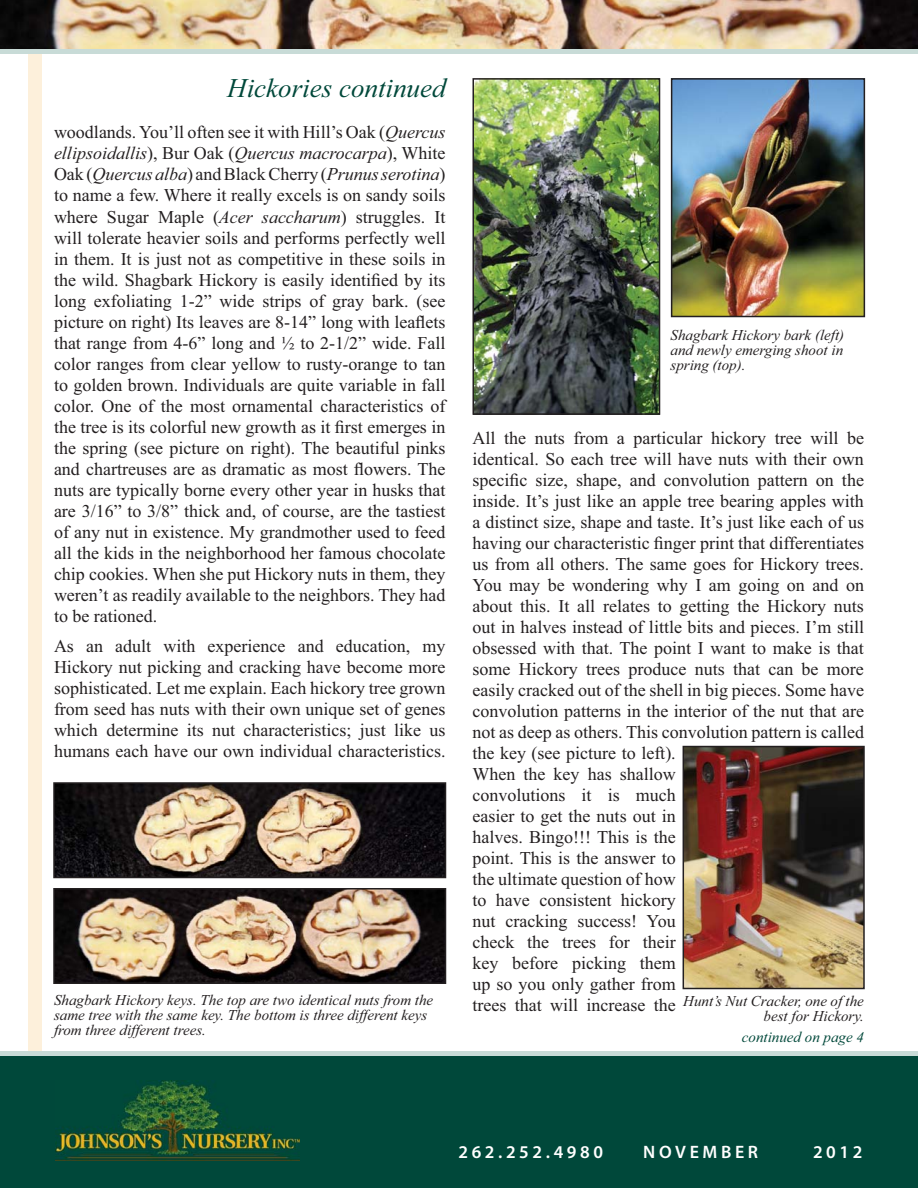
<style>
.page{position:relative;width:918px;height:1188px;background:#fff}
.page>*{position:absolute;margin:0;border:0;box-sizing:border-box;transform-origin:0 0}
.t1{font:italic 27px "Times New Roman";color:#00483a}
.t2{font:18px/21px "Times New Roman";color:#231f20;text-align:justify}
.t3{font:600 18px "Myriad Pro";letter-spacing:.2em;color:#fff}
.t4{font:italic 15px/15px "Times New Roman";color:#231f20;text-align:justify}
.t5{font:italic 15px "Times New Roman";color:#00483a}
.s1{font-style:italic}
</style>
<div class="page">
<div style="left:28px;top:0;width:13px;height:1188px;background:#fdf0db"></div>
<img style="left:0;top:0;width:918px;height:49px">
<div style="left:0;top:1053px;width:918px;height:135px;background:#00483a"></div>
<img style="left:55px;top:1080px;width:245px;height:81px">
<div style="left:0;top:49px;width:918px;height:5px;background:#c8dbd7"></div>
<div style="left:0;top:1051px;width:918px;height:5px;background:#c8dbd7"></div>
<img style="left:475px;top:81px;width:182px;height:331px">
<div style="left:472px;top:78px;width:188px;height:337px;border:2px solid #231f20"></div>
<img style="left:674px;top:81px;width:188px;height:233px">
<div style="left:671px;top:78px;width:194px;height:239px;border:2px solid #231f20"></div>
<img style="left:56px;top:785px;width:387px;height:90px">
<div style="left:53px;top:782px;width:393px;height:96px;border:2px solid #231f20"></div>
<img style="left:56px;top:891px;width:387px;height:90px">
<div style="left:53px;top:888px;width:393px;height:96px;border:2px solid #231f20"></div>
<img style="left:686px;top:749px;width:176px;height:237px">
<div style="left:683px;top:746px;width:182px;height:243px;border:2px solid #231f20"></div>
<h1 class="t1" style="left:227px;top:78px;width:220px">Hickories continued</h1>
<p class="t2" style="left:54px;top:124px;width:393px">woodlands. You’ll often see it with Hill’s Oak (<span class="s1">Quercus ellipsoidallis</span>), Bur Oak (<span class="s1">Quercus macrocarpa</span>), White Oak (<span class="s1">Quercus alba</span>) and Black Cherry (<span class="s1">Prunus serotina</span>) to name a few. Where it really excels is on sandy soils where Sugar Maple (<span class="s1">Acer saccharum</span>) struggles. It will tolerate heavier soils and performs perfectly well in them. It is just not as competitive in these soils in the wild. Shagbark Hickory is easily identified by its long exfoliating 1-2” wide strips of gray bark. (see picture on right) Its leaves are 8-14” long with leaflets that range from 4-6” long and ½ to 2-1/2” wide. Fall color ranges from clear yellow to rusty-orange to tan to golden brown. Individuals are quite variable in fall color. One of the most ornamental characteristics of the tree is its colorful new growth as it first emerges in the spring (see picture on right). The beautiful pinks and chartreuses are as dramatic as most flowers. The nuts are typically borne every other year in husks that are 3/16” to 3/8” thick and, of course, are the tastiest of any nut in existence. My grandmother used to feed all the kids in the neighborhood her famous chocolate chip cookies. When she put Hickory nuts in them, they weren’t as readily available to the neighbors. They had to be rationed.</p>
<p class="t2" style="left:54px;top:637px;width:393px">As an adult with experience and education, my Hickory nut picking and cracking have become more sophisticated. Let me explain. Each hickory tree grown from seed has nuts with their own unique set of genes which determine its nut characteristics; just like us humans each have our own individual characteristics.</p>
<p class="t4" style="left:54px;top:994px;width:381px;text-align:left">Shagbark Hickory keys. The top are two identical nuts from the same tree with the same key. The bottom is three different keys from three different trees.</p>
<p class="t4" style="left:670px;top:329px;width:175px">Shagbark Hickory bark (left) and newly emerging shoot in spring (top).</p>
<p class="t2" style="left:472px;top:430px;width:393px;text-align:left">All the nuts from a particular hickory tree will be identical. So each tree will have nuts with their own specific size, shape, and convolution pattern on the inside. It’s just like an apple tree bearing apples with a distinct size, shape and taste. It’s just like each of us having our characteristic finger print that differentiates us from all others. The same goes for Hickory trees.<br>You may be wondering why I am going on and on about this. It all relates to getting the Hickory nuts out in halves instead of little bits and pieces. I’m still obsessed with that. The point I want to make is that some Hickory trees produce nuts that can be more easily cracked out of the shell in big pieces. Some have convolution patterns in the interior of the nut that are not as deep as others. This convolution pattern is called the key (see picture to left).<br>When the key has shallow<br>convolutions it is much<br>easier to get the nuts out in<br>halves. Bingo!!! This is the<br>point. This is the answer to<br>the ultimate question of how<br>to have consistent hickory<br>nut cracking success! You<br>check the trees for their<br>key before picking them<br>up so you only gather from<br>trees that will increase the</p>
<p class="t4" style="left:683px;top:995px;width:182px;text-align:right">Hunt’s Nut Cracker, one of the best for Hickory.</p>
<p class="t5" style="left:742px;top:1032px;width:124px">continued on page 4</p>
<p class="t3" style="left:458px;top:1141px;width:146px">262.252.4980</p>
<p class="t3" style="left:643px;top:1141px;width:116px">NOVEMBER</p>
<p class="t3" style="left:813px;top:1141px;width:51px">2012</p>
</div>
